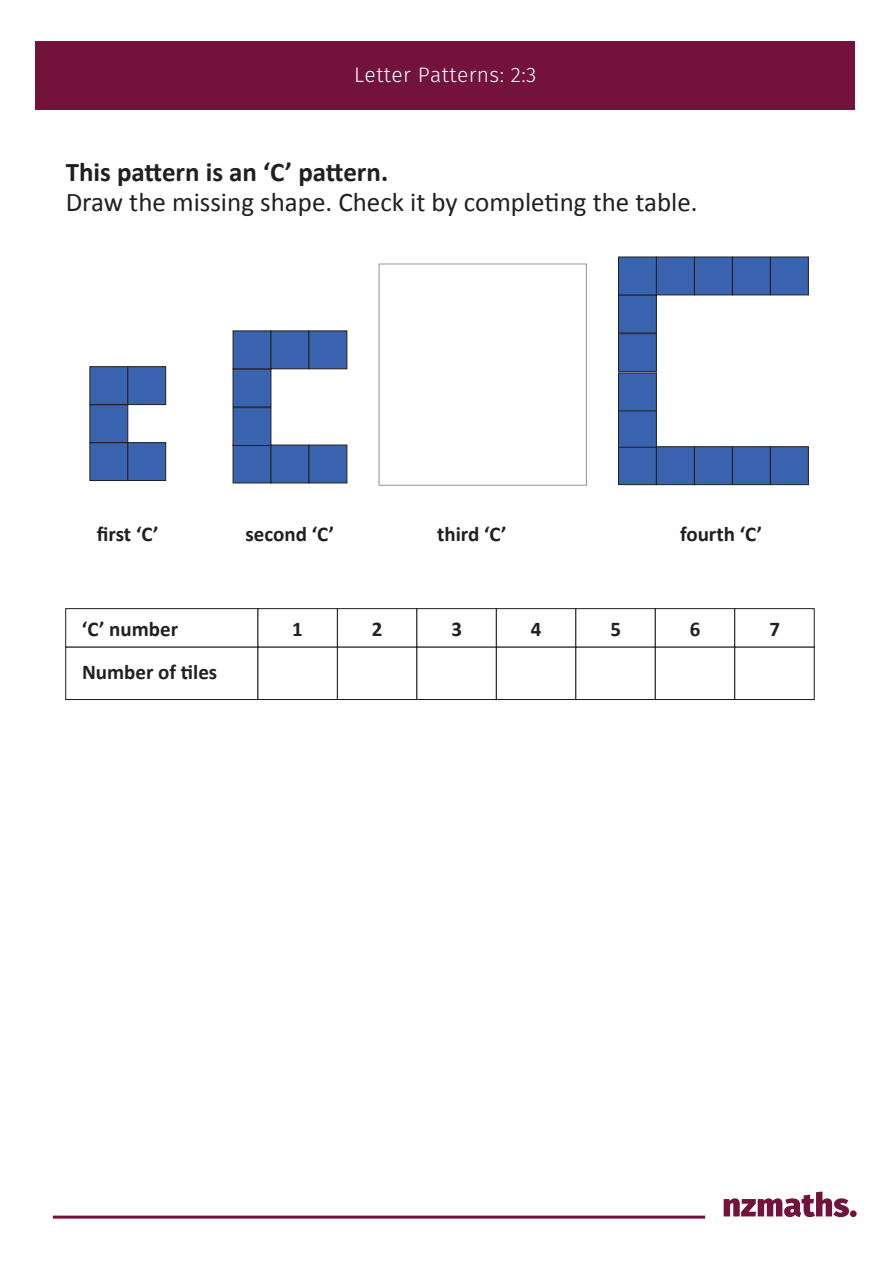
<style>
.page{position:relative;width:893px;height:1263px;background:#fff}
.page>*{position:absolute;margin:0;border:0;box-sizing:border-box;transform-origin:0 0}
.t1{font:27px "Calibri";color:#231f20}
.t2{font:700 27px "Calibri";color:#231f20}
.t3{font:700 21px "Calibri";color:#231f20}
.t4{font:300 21px "Fira Sans";letter-spacing:.02em;color:#fff}
</style>
<div class="page">
<div style="left:35px;top:42px;width:820px;height:68px;background:#73133c"></div>
<svg style="left:724px;top:1191px;width:125px;height:26px"></svg>
<div style="left:850px;top:1210px;width:7px;height:7px;background:#73133c;border-radius:50%"></div>
<hr style="left:53px;top:1215px;width:652px;height:3px;background:#73133c">
<div style="left:89px;top:442px;width:39px;height:39px;background:#3963ae;border:1px solid #231f20"></div>
<div style="left:127px;top:442px;width:39px;height:39px;background:#3963ae;border:1px solid #231f20"></div>
<div style="left:89px;top:404px;width:39px;height:39px;background:#3963ae;border:1px solid #231f20"></div>
<div style="left:89px;top:366px;width:39px;height:39px;background:#3963ae;border:1px solid #231f20"></div>
<div style="left:127px;top:366px;width:39px;height:39px;background:#3963ae;border:1px solid #231f20"></div>
<div style="left:65px;top:608px;width:193px;height:40px;background:#fff;border:1px solid #231f20"></div>
<div style="left:257px;top:608px;width:81px;height:40px;background:#fff;border:1px solid #231f20"></div>
<div style="left:337px;top:608px;width:80px;height:40px;background:#fff;border:1px solid #231f20"></div>
<div style="left:416px;top:608px;width:81px;height:40px;background:#fff;border:1px solid #231f20"></div>
<div style="left:496px;top:608px;width:80px;height:40px;background:#fff;border:1px solid #231f20"></div>
<div style="left:575px;top:608px;width:81px;height:40px;background:#fff;border:1px solid #231f20"></div>
<div style="left:655px;top:608px;width:80px;height:40px;background:#fff;border:1px solid #231f20"></div>
<div style="left:734px;top:608px;width:81px;height:40px;background:#fff;border:1px solid #231f20"></div>
<div style="left:65px;top:647px;width:193px;height:53px;background:#fff;border:1px solid #231f20"></div>
<div style="left:257px;top:647px;width:81px;height:53px;background:#fff;border:1px solid #231f20"></div>
<div style="left:337px;top:647px;width:80px;height:53px;background:#fff;border:1px solid #231f20"></div>
<div style="left:416px;top:647px;width:81px;height:53px;background:#fff;border:1px solid #231f20"></div>
<div style="left:496px;top:647px;width:80px;height:53px;background:#fff;border:1px solid #231f20"></div>
<div style="left:575px;top:647px;width:81px;height:53px;background:#fff;border:1px solid #231f20"></div>
<div style="left:655px;top:647px;width:80px;height:53px;background:#fff;border:1px solid #231f20"></div>
<div style="left:734px;top:647px;width:81px;height:53px;background:#fff;border:1px solid #231f20"></div>
<div style="left:233px;top:444px;width:38px;height:39px;background:#3963ae"></div>
<div style="left:233px;top:407px;width:38px;height:39px;background:#3963ae;border:1px solid #231f20"></div>
<div style="left:270px;top:444px;width:39px;height:39px;background:#3963ae;border:1px solid #231f20"></div>
<div style="left:233px;top:368px;width:38px;height:39px;background:#3963ae;border:1px solid #231f20"></div>
<div style="left:233px;top:330px;width:38px;height:39px;background:#3963ae;border:1px solid #231f20"></div>
<div style="left:270px;top:330px;width:39px;height:39px;background:#3963ae;border:1px solid #231f20"></div>
<div style="left:308px;top:444px;width:39px;height:39px;background:#3963ae"></div>
<div style="left:308px;top:330px;width:39px;height:39px;background:#3963ae;border:1px solid #231f20"></div>
<div style="left:618px;top:446px;width:39px;height:39px;background:#3963ae;border:1px solid #231f20"></div>
<div style="left:618px;top:409px;width:39px;height:39px;background:#3963ae;border:1px solid #231f20"></div>
<div style="left:656px;top:446px;width:39px;height:39px;background:#3963ae;border:1px solid #231f20"></div>
<div style="left:618px;top:295px;width:39px;height:38px;background:#3963ae;border:1px solid #231f20"></div>
<div style="left:618px;top:333px;width:39px;height:39px;background:#3963ae;border:1px solid #231f20"></div>
<div style="left:618px;top:372px;width:39px;height:39px;background:#3963ae;border:1px solid #231f20"></div>
<div style="left:618px;top:256px;width:39px;height:39px;background:#3963ae;border:1px solid #231f20"></div>
<div style="left:656px;top:256px;width:39px;height:39px;background:#3963ae;border:1px solid #231f20"></div>
<div style="left:694px;top:446px;width:39px;height:39px;background:#3963ae;border:1px solid #231f20"></div>
<div style="left:694px;top:256px;width:39px;height:39px;background:#3963ae;border:1px solid #231f20"></div>
<div style="left:732px;top:446px;width:39px;height:39px;background:#3963ae;border:1px solid #231f20"></div>
<div style="left:732px;top:256px;width:39px;height:39px;background:#3963ae;border:1px solid #231f20"></div>
<div style="left:770px;top:446px;width:39px;height:39px;background:#3963ae;border:1px solid #231f20"></div>
<div style="left:770px;top:256px;width:39px;height:39px;background:#3963ae;border:1px solid #231f20"></div>
<div style="left:379px;top:264px;width:208px;height:222px;border:1px solid #939598"></div>
<p class="t4" style="left:354px;top:60px;width:184px">Letter Patterns: 2:3</p>
<p class="t2" style="left:66px;top:155px;width:324px">This pattern is an ‘C’ pattern.</p>
<p class="t1" style="left:66px;top:185px;width:633px">Draw the missing shape. Check it by completing the table.</p>
<p class="t3" style="left:97px;top:520px;width:63px">first ‘C’</p>
<p class="t3" style="left:245px;top:520px;width:90px">second ‘C’</p>
<p class="t3" style="left:437px;top:520px;width:71px">third ‘C’</p>
<p class="t3" style="left:680px;top:520px;width:84px">fourth ‘C’</p>
<p class="t3" style="left:82px;top:615px;width:98px">‘C’ number</p>
<p class="t3" style="left:292px;top:615px;width:12px">1</p>
<p class="t3" style="left:372px;top:615px;width:12px">2</p>
<p class="t3" style="left:451px;top:615px;width:12px">3</p>
<p class="t3" style="left:531px;top:615px;width:12px">4</p>
<p class="t3" style="left:610px;top:615px;width:12px">5</p>
<p class="t3" style="left:690px;top:615px;width:12px">6</p>
<p class="t3" style="left:769px;top:615px;width:12px">7</p>
<p class="t3" style="left:82px;top:659px;width:137px">Number of tiles</p>
</div>
